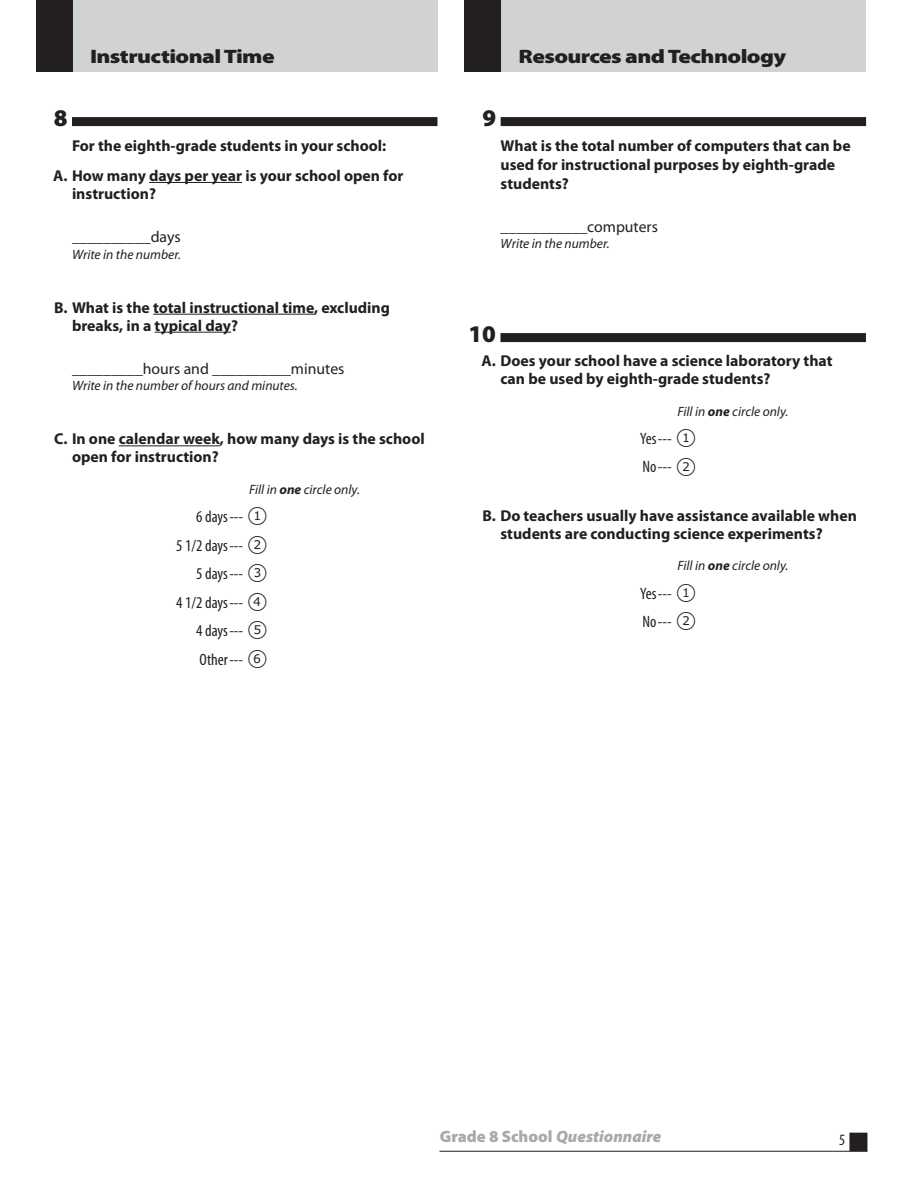
<style>
.page{position:relative;width:918px;height:1188px;background:#fff}
.page>*{position:absolute;margin:0;border:0;box-sizing:border-box;transform-origin:0 0}
.t1{font:900 24px "Myriad Pro";color:#231f20}
.t2{font:900 19.5px "Myriad Pro";letter-spacing:-.025em;color:#231f20;scale:1.2 1}
.t3{font:condensed 16.5px/28.5px "Myriad Pro";color:#231f20}
.t4{font:italic 900 16.5px "Myriad Pro";color:#a8a9ad}
.t5{font:700 15.75px/18px "Myriad Pro";color:#231f20}
.t6{font:15.75px "Myriad Pro";color:#231f20}
.t7{font:condensed 15.75px "Myriad Pro";color:#231f20}
.t8{font:italic 13.5px "Myriad Pro";color:#231f20}
.s1{font-weight:700}
.s2{font-family:"TIMSS options";font-stretch:normal;font-size:22.5px}
.s3{font-style:normal}
</style>
<div class="page">
<div style="left:36px;top:0;width:401px;height:72px;background:#d1d2d4"></div>
<div style="left:465px;top:0;width:401px;height:72px;background:#d1d2d4"></div>
<div style="left:850px;top:1133px;width:17px;height:17px;background:#231f20"></div>
<div style="left:849px;top:1133px;width:18px;height:18px;border:2px solid #231f20"></div>
<hr style="left:440px;top:1151px;width:427px;height:1px;background:#231f20">
<div style="left:36px;top:0;width:36px;height:72px;background:#231f20"></div>
<div style="left:464px;top:0;width:37px;height:72px;background:#231f20"></div>
<div style="left:72px;top:117px;width:365px;height:9px;background:#231f20"></div>
<hr style="left:149px;top:182px;width:93px;height:1px;background:#231f20">
<hr style="left:153px;top:314px;width:161px;height:1px;background:#231f20">
<hr style="left:155px;top:332px;width:76px;height:1px;background:#231f20">
<hr style="left:119px;top:445px;width:101px;height:1px;background:#231f20">
<div style="left:501px;top:117px;width:365px;height:9px;background:#231f20"></div>
<div style="left:500px;top:333px;width:366px;height:9px;background:#231f20"></div>
<p class="t2" style="left:90px;top:45px;width:155px">Instructional Time</p>
<p class="t2" style="left:518px;top:45px;width:225px">Resources and Technology</p>
<h1 class="t1" style="left:54px;top:104px;width:15px">8</h1>
<p class="t5" style="left:53px;top:130px;width:352px;line-height:30px;text-align:center">For the eighth-grade students in your school:<br>A. How many days per year is your school open for</p>
<p class="t5" style="left:72px;top:184px;width:86px">instruction?</p>
<p class="t6" style="left:72px;top:227px;width:110px">__________days</p>
<p class="t8" style="left:72px;top:246px;width:111px">Write in the number.</p>
<p class="t5" style="left:72px;top:298px;width:320px;text-indent:-18px">B. What is the total instructional time, excluding breaks, in a typical day?</p>
<p class="t6" style="left:72px;top:359px;width:274px">_________hours and __________minutes</p>
<p class="t8" style="left:72px;top:377px;width:227px">Write in the number of hours and minutes.</p>
<p class="t5" style="left:72px;top:429px;width:354px;text-indent:-18px">C. In one calendar week, how many days is the school open for instruction?</p>
<p class="t8" style="left:249px;top:481px;width:112px">Fill in <span class="s1">one</span> circle only.</p>
<p class="t3" style="left:176px;top:502px;width:93px;text-align:right">6 days--- <span class="s2">1<br></span>5 1/2 days--- <span class="s2">2<br></span>5 days--- <span class="s2">3<br></span>4 1/2 days--- <span class="s2">4<br></span>4 days--- <span class="s2">5<br></span>Other--- <span class="s2">6</span></p>
<h1 class="t1" style="left:482px;top:104px;width:15px">9</h1>
<p class="t5" style="left:501px;top:136px;width:352px;line-height:18.9px">What is the total number of computers that can be used for instructional purposes by eighth-grade students?</p>
<p class="t6" style="left:501px;top:217px;width:159px">___________computers</p>
<p class="t8" style="left:501px;top:236px;width:111px">Write in the number.</p>
<h1 class="t1" style="left:468px;top:320px;width:29px">10</h1>
<p class="t5" style="left:500px;top:351px;width:334px;text-indent:-19px">A. Does your school have a science laboratory that can be used by eighth-grade students?</p>
<p class="t8" style="left:677px;top:403px;width:112px">Fill in <span class="s1">one</span> circle only.</p>
<p class="t3" style="left:640px;top:424px;width:57px">Yes--- <span class="s2">1<br></span>No--- <span class="s2">2</span></p>
<p class="t5" style="left:500px;top:506px;width:358px;text-indent:-18px">B. Do teachers usually have assistance available when students are conducting science experiments?</p>
<p class="t8" style="left:677px;top:557px;width:112px">Fill in <span class="s1">one</span> circle only.</p>
<p class="t3" style="left:640px;top:579px;width:57px">Yes--- <span class="s2">1<br></span>No--- <span class="s2">2</span></p>
<p class="t4" style="left:440px;top:1127px;width:223px"><span class="s3">Grade 8 School</span> Questionnaire</p>
<p class="t7" style="left:839px;top:1130px;width:8px">5</p>
</div>
